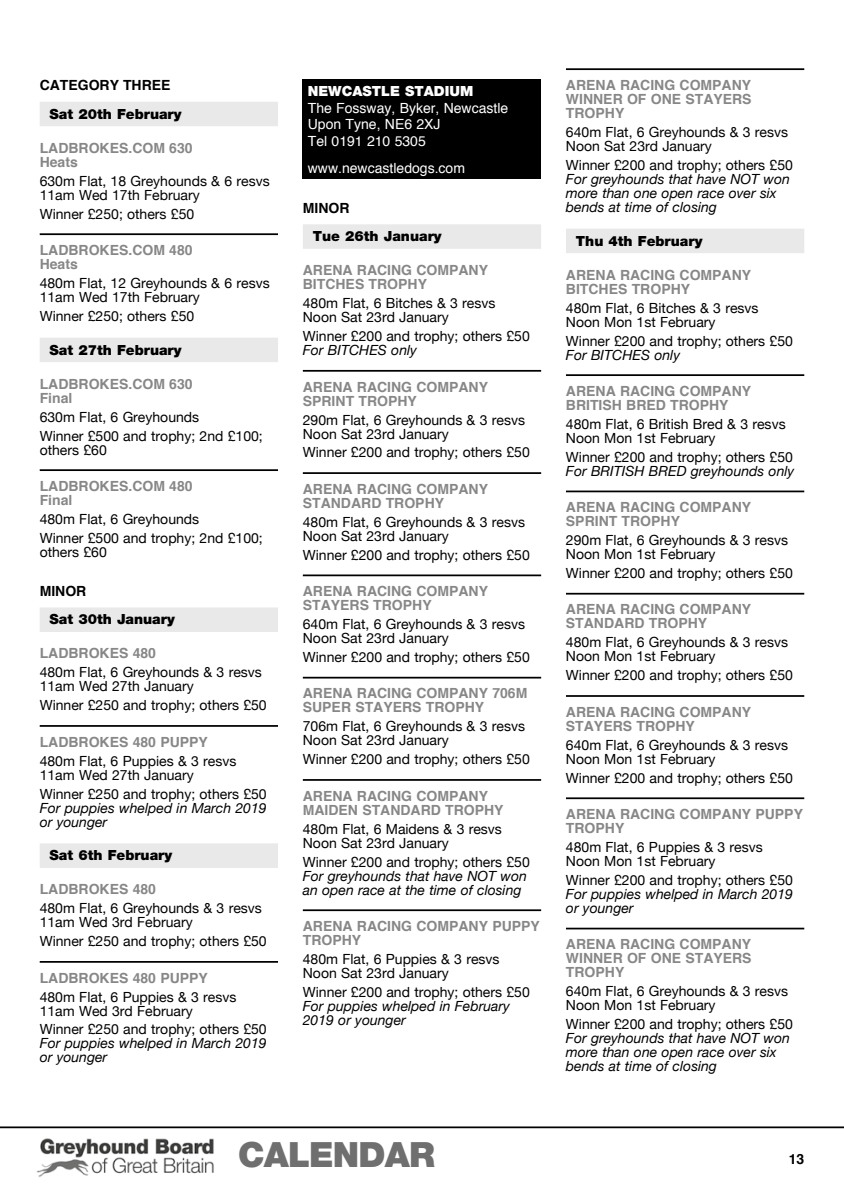
<style>
.page{position:relative;width:844px;height:1191px;background:#fff}
.page>*{position:absolute;margin:0;border:0;box-sizing:border-box;transform-origin:0 0}
.t1{font:900 34.82px "Helvetica Neue";letter-spacing:-.025em;color:#706f6f}
.t2{font:14px/14px "Helvetica Neue";color:#000}
.t3{font:700 14px/14px "Helvetica";color:#878787}
.t4{font:italic 14px/14px "Helvetica Neue";color:#000}
.t5{font:900 14px "Helvetica Neue";color:#000}
.t6{font:14px/16.8px "Helvetica";color:#fff}
.t7{font:700 14px "Helvetica";color:#000}
.t8{font:900 14px "Helvetica Neue";color:#fff}
</style>
<div class="page">
<hr style="left:0;top:1126px;width:843px;height:2px;background:#000">
<img style="left:36px;top:1138px;width:178px;height:39px">
<div style="left:40px;top:102px;width:238px;height:24px;background:#e9e9e9"></div>
<hr style="left:40px;top:233px;width:238px;height:2px;background:#000">
<div style="left:40px;top:338px;width:238px;height:24px;background:#e9e9e9"></div>
<hr style="left:40px;top:469px;width:238px;height:2px;background:#000">
<div style="left:40px;top:607px;width:238px;height:25px;background:#e9e9e9"></div>
<hr style="left:40px;top:725px;width:238px;height:2px;background:#000">
<div style="left:40px;top:843px;width:238px;height:25px;background:#e9e9e9"></div>
<hr style="left:40px;top:961px;width:238px;height:1px;background:#000">
<div style="left:303px;top:224px;width:238px;height:25px;background:#e9e9e9"></div>
<hr style="left:303px;top:370px;width:238px;height:2px;background:#000">
<hr style="left:303px;top:472px;width:238px;height:2px;background:#000">
<hr style="left:303px;top:574px;width:238px;height:2px;background:#000">
<hr style="left:303px;top:677px;width:238px;height:1px;background:#000">
<hr style="left:303px;top:779px;width:238px;height:2px;background:#000">
<hr style="left:303px;top:909px;width:238px;height:2px;background:#000">
<div style="left:303px;top:79px;width:238px;height:100px;background:#000"></div>
<hr style="left:566px;top:68px;width:238px;height:2px;background:#000">
<div style="left:566px;top:229px;width:238px;height:24px;background:#e9e9e9"></div>
<hr style="left:566px;top:374px;width:238px;height:2px;background:#000">
<hr style="left:566px;top:490px;width:238px;height:2px;background:#000">
<hr style="left:566px;top:593px;width:238px;height:1px;background:#000">
<hr style="left:566px;top:695px;width:238px;height:2px;background:#000">
<hr style="left:566px;top:797px;width:238px;height:2px;background:#000">
<hr style="left:566px;top:927px;width:238px;height:2px;background:#000">
<p class="t7" style="left:40px;top:74px;width:132px">CATEGORY THREE</p>
<p class="t5" style="left:50px;top:105px;width:133px">Sat 20th February</p>
<p class="t3" style="left:40px;top:141px;width:154px">LADBROKES.COM 630<br>Heats</p>
<p class="t2" style="left:40px;top:174px;width:231px">630m Flat, 18 Greyhounds &amp; 6 resvs<br>11am Wed 17th February</p>
<p class="t2" style="left:40px;top:207px;width:156px">Winner £250; others £50</p>
<p class="t3" style="left:40px;top:243px;width:154px">LADBROKES.COM 480<br>Heats</p>
<p class="t2" style="left:40px;top:277px;width:231px">480m Flat, 12 Greyhounds &amp; 6 resvs<br>11am Wed 17th February</p>
<p class="t2" style="left:40px;top:310px;width:156px">Winner £250; others £50</p>
<p class="t5" style="left:50px;top:341px;width:133px">Sat 27th February</p>
<p class="t3" style="left:40px;top:377px;width:154px">LADBROKES.COM 630<br>Final</p>
<p class="t2" style="left:40px;top:408px;width:224px;line-height:18.9px">630m Flat, 6 Greyhounds<br>Winner £500 and trophy; 2nd £100;</p>
<p class="t2" style="left:40px;top:443px;width:69px">others £60</p>
<p class="t3" style="left:40px;top:479px;width:154px">LADBROKES.COM 480<br>Final</p>
<p class="t2" style="left:40px;top:510px;width:224px;line-height:18.9px">480m Flat, 6 Greyhounds<br>Winner £500 and trophy; 2nd £100;</p>
<p class="t2" style="left:40px;top:545px;width:69px">others £60</p>
<p class="t7" style="left:40px;top:579px;width:48px">MINOR</p>
<p class="t5" style="left:50px;top:611px;width:127px">Sat 30th January</p>
<p class="t3" style="left:40px;top:646px;width:118px">LADBROKES 480</p>
<p class="t2" style="left:40px;top:666px;width:224px">480m Flat, 6 Greyhounds &amp; 3 resvs<br>11am Wed 27th January</p>
<p class="t2" style="left:40px;top:699px;width:228px">Winner £250 and trophy; others £50</p>
<p class="t3" style="left:40px;top:735px;width:170px">LADBROKES 480 PUPPY</p>
<p class="t2" style="left:40px;top:754px;width:198px">480m Flat, 6 Puppies &amp; 3 resvs<br>11am Wed 27th January</p>
<p class="t2" style="left:40px;top:787px;width:228px">Winner £250 and trophy; others £50</p>
<p class="t4" style="left:40px;top:801px;width:228px">For puppies whelped in March 2019 or younger</p>
<p class="t5" style="left:50px;top:847px;width:124px">Sat 6th February</p>
<p class="t3" style="left:40px;top:882px;width:118px">LADBROKES 480</p>
<p class="t2" style="left:40px;top:902px;width:224px">480m Flat, 6 Greyhounds &amp; 3 resvs<br>11am Wed 3rd February</p>
<p class="t2" style="left:40px;top:935px;width:228px">Winner £250 and trophy; others £50</p>
<p class="t3" style="left:40px;top:970px;width:170px">LADBROKES 480 PUPPY</p>
<p class="t2" style="left:40px;top:990px;width:198px">480m Flat, 6 Puppies &amp; 3 resvs<br>11am Wed 3rd February</p>
<p class="t2" style="left:40px;top:1023px;width:228px">Winner £250 and trophy; others £50</p>
<p class="t4" style="left:40px;top:1037px;width:228px">For puppies whelped in March 2019 or younger</p>
<p class="t8" style="left:308px;top:82px;width:167px">NEWCASTLE STADIUM</p>
<p class="t6" style="left:308px;top:100px;width:202px">The Fossway, Byker, Newcastle<br>Upon Tyne, NE6 2XJ<br>Tel 0191 210 5305</p>
<p class="t6" style="left:308px;top:160px;width:159px">www.newcastledogs.com</p>
<p class="t7" style="left:303px;top:196px;width:48px">MINOR</p>
<p class="t5" style="left:313px;top:228px;width:130px">Tue 26th January</p>
<p class="t3" style="left:303px;top:263px;width:187px">ARENA RACING COMPANY<br>BITCHES TROPHY</p>
<p class="t2" style="left:303px;top:297px;width:194px">480m Flat, 6 Bitches &amp; 3 resvs<br>Noon Sat 23rd January</p>
<p class="t2" style="left:303px;top:330px;width:228px">Winner £200 and trophy; others £50</p>
<p class="t4" style="left:303px;top:344px;width:116px">For BITCHES only</p>
<p class="t3" style="left:303px;top:380px;width:187px">ARENA RACING COMPANY<br>SPRINT TROPHY</p>
<p class="t2" style="left:303px;top:413px;width:224px">290m Flat, 6 Greyhounds &amp; 3 resvs<br>Noon Sat 23rd January</p>
<p class="t2" style="left:303px;top:446px;width:228px">Winner £200 and trophy; others £50</p>
<p class="t3" style="left:303px;top:482px;width:187px">ARENA RACING COMPANY<br>STANDARD TROPHY</p>
<p class="t2" style="left:303px;top:515px;width:224px">480m Flat, 6 Greyhounds &amp; 3 resvs<br>Noon Sat 23rd January</p>
<p class="t2" style="left:303px;top:548px;width:228px">Winner £200 and trophy; others £50</p>
<p class="t3" style="left:303px;top:584px;width:187px">ARENA RACING COMPANY<br>STAYERS TROPHY</p>
<p class="t2" style="left:303px;top:618px;width:224px">640m Flat, 6 Greyhounds &amp; 3 resvs<br>Noon Sat 23rd January</p>
<p class="t2" style="left:303px;top:651px;width:228px">Winner £200 and trophy; others £50</p>
<p class="t3" style="left:303px;top:686px;width:226px">ARENA RACING COMPANY 706M<br>SUPER STAYERS TROPHY</p>
<p class="t2" style="left:303px;top:720px;width:224px">706m Flat, 6 Greyhounds &amp; 3 resvs<br>Noon Sat 23rd January</p>
<p class="t2" style="left:303px;top:753px;width:228px">Winner £200 and trophy; others £50</p>
<p class="t3" style="left:303px;top:789px;width:202px">ARENA RACING COMPANY<br>MAIDEN STANDARD TROPHY</p>
<p class="t2" style="left:303px;top:822px;width:200px">480m Flat, 6 Maidens &amp; 3 resvs<br>Noon Sat 23rd January</p>
<p class="t2" style="left:303px;top:855px;width:228px">Winner £200 and trophy; others £50</p>
<p class="t4" style="left:303px;top:869px;width:225px">For greyhounds that have NOT won an open race at the time of closing</p>
<p class="t3" style="left:303px;top:919px;width:238px">ARENA RACING COMPANY PUPPY<br>TROPHY</p>
<p class="t2" style="left:303px;top:952px;width:198px">480m Flat, 6 Puppies &amp; 3 resvs<br>Noon Sat 23rd January</p>
<p class="t2" style="left:303px;top:985px;width:228px">Winner £200 and trophy; others £50</p>
<p class="t4" style="left:303px;top:999px;width:208px">For puppies whelped in February<br>2019 or younger</p>
<p class="t3" style="left:566px;top:78px;width:187px;text-align:justify">ARENA RACING COMPANY WINNER OF ONE STAYERS TROPHY</p>
<p class="t2" style="left:566px;top:126px;width:224px">640m Flat, 6 Greyhounds &amp; 3 resvs<br>Noon Sat 23rd January</p>
<p class="t2" style="left:566px;top:159px;width:228px">Winner £200 and trophy; others £50</p>
<p class="t4" style="left:566px;top:173px;width:225px">For greyhounds that have NOT won more than one open race over six bends at time of closing</p>
<p class="t5" style="left:575px;top:232px;width:128px">Thu 4th February</p>
<p class="t3" style="left:566px;top:268px;width:187px">ARENA RACING COMPANY<br>BITCHES TROPHY</p>
<p class="t2" style="left:566px;top:301px;width:194px">480m Flat, 6 Bitches &amp; 3 resvs<br>Noon Mon 1st February</p>
<p class="t2" style="left:566px;top:334px;width:228px">Winner £200 and trophy; others £50</p>
<p class="t4" style="left:566px;top:348px;width:116px">For BITCHES only</p>
<p class="t3" style="left:566px;top:384px;width:187px">ARENA RACING COMPANY<br>BRITISH BRED TROPHY</p>
<p class="t2" style="left:566px;top:417px;width:221px">480m Flat, 6 British Bred &amp; 3 resvs<br>Noon Mon 1st February</p>
<p class="t2" style="left:566px;top:450px;width:228px">Winner £200 and trophy; others £50</p>
<p class="t4" style="left:566px;top:464px;width:230px">For BRITISH BRED greyhounds only</p>
<p class="t3" style="left:566px;top:500px;width:187px">ARENA RACING COMPANY<br>SPRINT TROPHY</p>
<p class="t2" style="left:566px;top:534px;width:224px">290m Flat, 6 Greyhounds &amp; 3 resvs<br>Noon Mon 1st February</p>
<p class="t2" style="left:566px;top:567px;width:228px">Winner £200 and trophy; others £50</p>
<p class="t3" style="left:566px;top:602px;width:187px">ARENA RACING COMPANY<br>STANDARD TROPHY</p>
<p class="t2" style="left:566px;top:636px;width:224px">480m Flat, 6 Greyhounds &amp; 3 resvs<br>Noon Mon 1st February</p>
<p class="t2" style="left:566px;top:669px;width:228px">Winner £200 and trophy; others £50</p>
<p class="t3" style="left:566px;top:705px;width:187px">ARENA RACING COMPANY<br>STAYERS TROPHY</p>
<p class="t2" style="left:566px;top:738px;width:224px">640m Flat, 6 Greyhounds &amp; 3 resvs<br>Noon Mon 1st February</p>
<p class="t2" style="left:566px;top:771px;width:228px">Winner £200 and trophy; others £50</p>
<p class="t3" style="left:566px;top:807px;width:238px">ARENA RACING COMPANY PUPPY<br>TROPHY</p>
<p class="t2" style="left:566px;top:840px;width:198px">480m Flat, 6 Puppies &amp; 3 resvs<br>Noon Mon 1st February</p>
<p class="t2" style="left:566px;top:873px;width:228px">Winner £200 and trophy; others £50</p>
<p class="t4" style="left:566px;top:887px;width:228px">For puppies whelped in March 2019 or younger</p>
<p class="t3" style="left:566px;top:937px;width:187px;text-align:justify">ARENA RACING COMPANY WINNER OF ONE STAYERS TROPHY</p>
<p class="t2" style="left:566px;top:985px;width:224px">640m Flat, 6 Greyhounds &amp; 3 resvs<br>Noon Mon 1st February</p>
<p class="t2" style="left:566px;top:1018px;width:228px">Winner £200 and trophy; others £50</p>
<p class="t4" style="left:566px;top:1032px;width:225px">For greyhounds that have NOT won more than one open race over six bends at time of closing</p>
<h1 class="t1" style="left:238px;top:1134px;width:198px">CALENDAR</h1>
<p class="t7" style="left:788px;top:1147px;width:17px">13</p>
</div>
